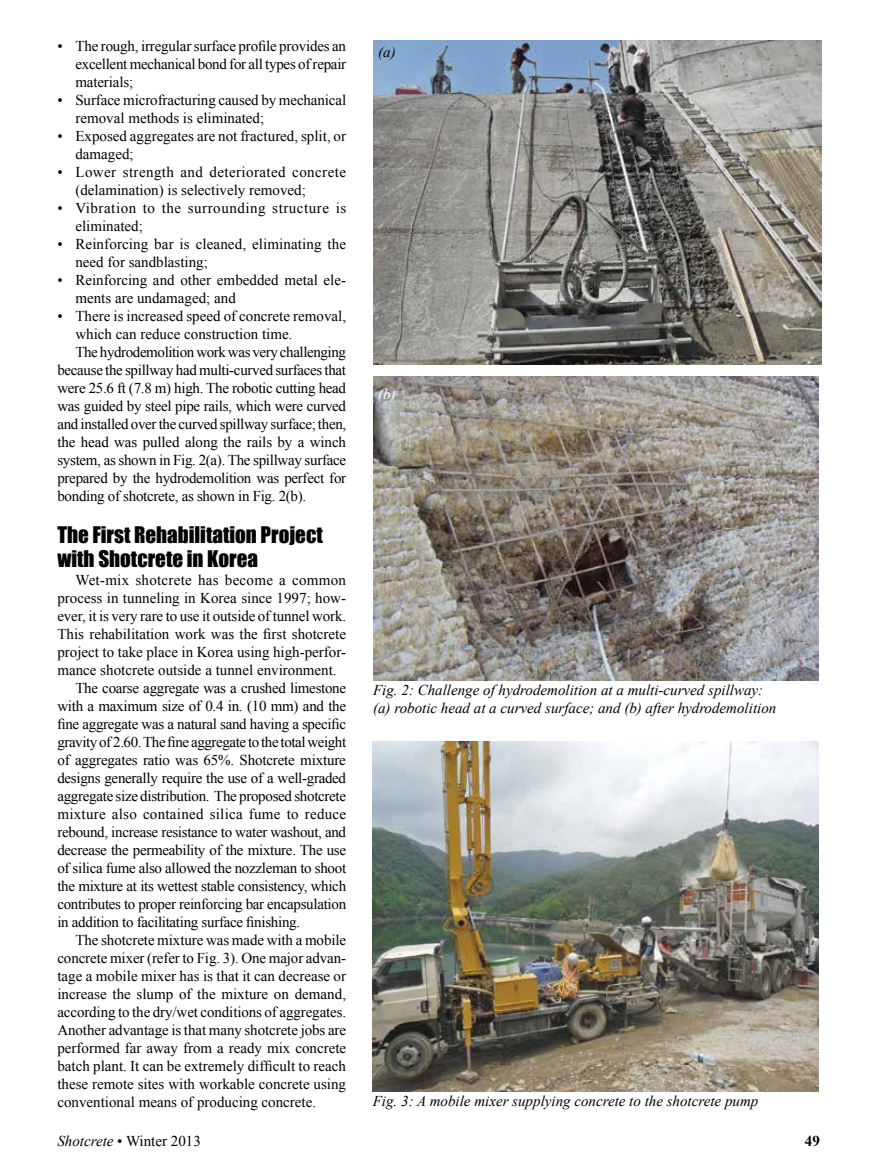
<style>
.page{position:relative;width:878px;height:1175px;background:#fff}
.page>*{position:absolute;margin:0;border:0;box-sizing:border-box;transform-origin:0 0}
.t1{font:21px/24px "Impact";color:#000}
.t2{font:15px/18px "Times New Roman";letter-spacing:-.01em;color:#000}
.t3{font:italic 15px/18px "Times New Roman";color:#000}
.t4{font:15px/18px "Times New Roman";letter-spacing:.03em;color:#000}
.t5{font:15px "Times New Roman";letter-spacing:.02em;color:#000}
.t6{font:15px/18px "Times New Roman";letter-spacing:.01em;color:#000}
.t7{font:15px/18px "Times New Roman";letter-spacing:.035em;color:#000}
.t8{font:15px "Times New Roman";letter-spacing:-.03em;color:#000}
.t9{font:italic 15px "Times New Roman";color:#fff}
.t10{font:700 15px "Times New Roman";color:#000}
.s1{font-style:italic}
</style>
<div class="page">
<img style="left:373px;top:40px;width:448px;height:324px">
<img style="left:373px;top:376px;width:445px;height:304px">
<img style="left:373px;top:741px;width:445px;height:350px">
<p class="t2" style="left:75px;top:37px;width:272px;text-align:justify;text-indent:-18px">• The rough, irregular surface profile provides an excellent mechanical bond for all types of repair materials;</p>
<p class="t2" style="left:75px;top:91px;width:272px;text-indent:-18px">• Surface microfracturing caused by mechanical removal methods is eliminated;</p>
<p class="t2" style="left:75px;top:127px;width:272px;text-indent:-18px">• Exposed aggregates are not fractured, split, or damaged;</p>
<p class="t4" style="left:75px;top:163px;width:272px;text-indent:-18px">• Lower strength and deteriorated concrete (delamination) is selectively removed;</p>
<p class="t7" style="left:75px;top:199px;width:272px;text-indent:-18px">• Vibration to the surrounding structure is eliminated;</p>
<p class="t6" style="left:75px;top:235px;width:272px;text-indent:-18px">• Reinforcing bar is cleaned, eliminating the need for sandblasting;</p>
<p class="t2" style="left:75px;top:271px;width:272px;text-indent:-18px">• Reinforcing and other embedded metal ele&shy;ments are undamaged; and</p>
<p class="t2" style="left:57px;top:307px;width:290px">• There is increased speed of concrete removal,</p>
<p class="t2" style="left:75px;top:325px;width:219px">which can reduce construction time.</p>
<p class="t2" style="left:75px;top:343px;width:272px">The hydrodemolition work was very challenging</p>
<p class="t2" style="left:57px;top:361px;width:290px">because the spillway had multi-curved surfaces that</p>
<p class="t2" style="left:57px;top:379px;width:290px">were 25.6 ft (7.8 m) high. The robotic cutting head</p>
<p class="t2" style="left:57px;top:397px;width:290px">was guided by steel pipe rails, which were curved</p>
<p class="t2" style="left:57px;top:415px;width:290px">and installed over the curved spillway surface; then,</p>
<p class="t2" style="left:57px;top:433px;width:290px">the head was pulled along the rails by a winch</p>
<p class="t2" style="left:57px;top:451px;width:290px">system, as shown in Fig. 2(a). The spillway surface</p>
<p class="t2" style="left:57px;top:469px;width:290px">prepared by the hydrodemolition was perfect for</p>
<p class="t2" style="left:57px;top:487px;width:250px">bonding of shotcrete, as shown in Fig. 2(b).</p>
<h1 class="t1" style="left:57px;top:522px;width:267px">The First Rehabilitation Project with Shotcrete in Korea</h1>
<p class="t5" style="left:75px;top:570px;width:272px">Wet-mix shotcrete has become a common</p>
<p class="t2" style="left:57px;top:589px;width:290px">process in tunneling in Korea since 1997; how-</p>
<p class="t2" style="left:57px;top:607px;width:290px">ever, it is very rare to use it outside of tunnel work.</p>
<p class="t2" style="left:57px;top:625px;width:290px">This rehabilitation work was the first shotcrete</p>
<p class="t2" style="left:57px;top:643px;width:290px">project to take place in Korea using high-perfor-</p>
<p class="t2" style="left:57px;top:661px;width:281px">mance shotcrete outside a tunnel environment.</p>
<p class="t2" style="left:75px;top:679px;width:272px">The coarse aggregate was a crushed limestone</p>
<p class="t2" style="left:57px;top:697px;width:290px">with a maximum size of 0.4 in. (10 mm) and the</p>
<p class="t2" style="left:57px;top:715px;width:290px">fine aggregate was a natural sand having a specific</p>
<p class="t8" style="left:57px;top:732px;width:290px">gravity of 2.60. The fine aggregate to the total weight</p>
<p class="t2" style="left:57px;top:751px;width:290px">of aggregates ratio was 65%. Shotcrete mixture</p>
<p class="t2" style="left:57px;top:769px;width:290px">designs generally require the use of a well-graded</p>
<p class="t2" style="left:57px;top:787px;width:290px">aggregate size distribution. The proposed shotcrete</p>
<p class="t5" style="left:57px;top:804px;width:290px">mixture also contained silica fume to reduce</p>
<p class="t2" style="left:57px;top:823px;width:290px">rebound, increase resistance to water washout, and</p>
<p class="t2" style="left:57px;top:841px;width:290px">decrease the permeability of the mixture. The use</p>
<p class="t2" style="left:57px;top:859px;width:290px">of silica fume also allowed the nozzleman to shoot</p>
<p class="t2" style="left:57px;top:877px;width:290px">the mixture at its wettest stable consistency, which</p>
<p class="t2" style="left:57px;top:895px;width:290px">contributes to proper reinforcing bar encapsulation</p>
<p class="t2" style="left:57px;top:913px;width:244px">in addition to facilitating surface finishing.</p>
<p class="t2" style="left:75px;top:931px;width:272px">The shotcrete mixture was made with a mobile</p>
<p class="t2" style="left:57px;top:949px;width:290px">concrete mixer (refer to Fig. 3). One major advan-</p>
<p class="t2" style="left:57px;top:967px;width:290px">tage a mobile mixer has is that it can decrease or</p>
<p class="t2" style="left:57px;top:985px;width:290px">increase the slump of the mixture on demand,</p>
<p class="t2" style="left:57px;top:1003px;width:290px">according to the dry/wet conditions of aggregates.</p>
<p class="t2" style="left:57px;top:1021px;width:290px">Another advantage is that many shotcrete jobs are</p>
<p class="t2" style="left:57px;top:1039px;width:290px">performed far away from a ready mix concrete</p>
<p class="t2" style="left:57px;top:1057px;width:290px">batch plant. It can be extremely difficult to reach</p>
<p class="t2" style="left:57px;top:1075px;width:290px">these remote sites with workable concrete using</p>
<p class="t2" style="left:57px;top:1093px;width:260px">conventional means of producing concrete.</p>
<p class="t3" style="left:378px;top:42px;width:19px">(a)</p>
<p class="t9" style="left:378px;top:384px;width:19px">(b)</p>
<p class="t3" style="left:373px;top:681px;width:404px">Fig. 2: Challenge of hydrodemolition at a multi-curved spillway: (a) robotic head at a curved surface; and (b) after hydrodemolition</p>
<p class="t3" style="left:373px;top:1091px;width:387px">Fig. 3: A mobile mixer supplying concrete to the shotcrete pump</p>
<p class="t2" style="left:57px;top:1131px;width:145px"><span class="s1">Shotcrete</span> • Winter 2013</p>
<p class="t10" style="left:804px;top:1130px;width:16px">49</p>
</div>
